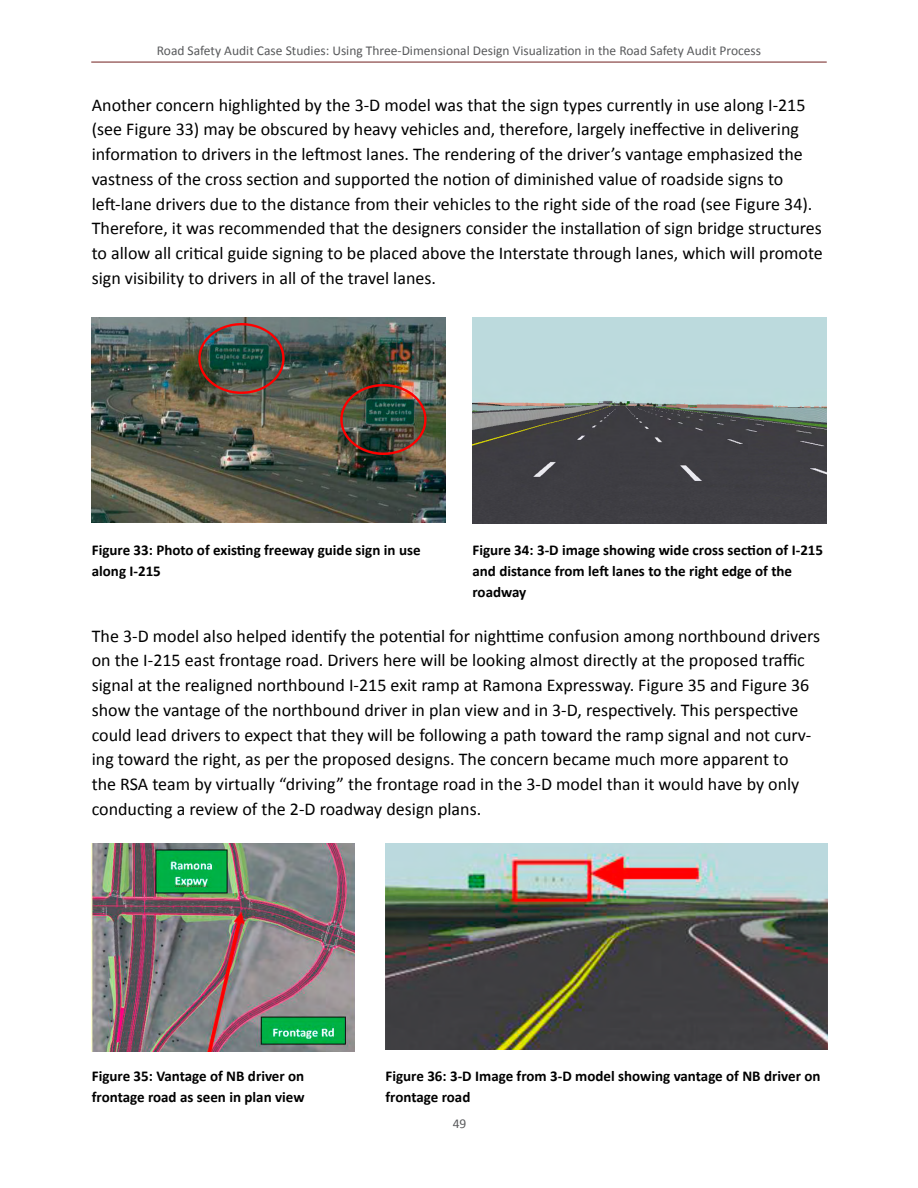
<style>
.page{position:relative;width:918px;height:1188px;background:#fff}
.page>*{position:absolute;margin:0;border:0;box-sizing:border-box;transform-origin:0 0}
.t1{font:18px/24.8px "Calibri";color:#000}
.t2{font:700 15px/21px "Calibri";color:#000}
.t3{font:13.5px "Calibri";color:#58595b}
</style>
<div class="page">
<hr style="left:91px;top:62px;width:736px;height:1px;background:#711f1e">
<img style="left:92px;top:317px;width:354px;height:206px">
<img style="left:472px;top:317px;width:354px;height:206px">
<img style="left:92px;top:843px;width:263px;height:208px">
<img style="left:386px;top:843px;width:441px;height:206px">
<p class="t3" style="left:157px;top:42px;width:606px">Road Safety Audit Case Studies: Using Three-Dimensional Design Visualization in the Road Safety Audit Process</p>
<p class="t1" style="left:92px;top:92px;width:733px">Another concern highlighted by the 3-D model was that the sign types currently in use along I-215 (see Figure 33) may be obscured by heavy vehicles and, therefore, largely ineffective in delivering information to drivers in the leftmost lanes. The rendering of the driver’s vantage emphasized the vastness of the cross section and supported the notion of diminished value of roadside signs to left-lane drivers due to the distance from their vehicles to the right side of the road (see Figure 34).<br>Therefore, it was recommended that the designers consider the installation of sign bridge structures to allow all critical guide signing to be placed above the Interstate through lanes, which will promote sign visibility to drivers in all of the travel lanes.</p>
<p class="t2" style="left:92px;top:539px;width:330px">Figure 33: Photo of existing freeway guide sign in use along I-215</p>
<p class="t2" style="left:472px;top:539px;width:352px">Figure 34: 3-D image showing wide cross section of I-215 and distance from left lanes to the right edge of the roadway</p>
<p class="t1" style="left:92px;top:623px;width:730px">The 3-D model also helped identify the potential for nighttime confusion among northbound drivers on the I-215 east frontage road. Drivers here will be looking almost directly at the proposed traffic signal at the realigned northbound I-215 exit ramp at Ramona Expressway. Figure 35 and Figure 36 show the vantage of the northbound driver in plan view and in 3-D, respectively. This perspective could lead drivers to expect that they will be following a path toward the ramp signal and not curv&shy;ing toward the right, as per the proposed designs. The concern became much more apparent to<br>the RSA team by virtually “driving” the frontage road in the 3-D model than it would have by only conducting a review of the 2-D roadway design plans.</p>
<p class="t2" style="left:92px;top:1065px;width:214px">Figure 35: Vantage of NB driver on frontage road as seen in plan view</p>
<p class="t2" style="left:386px;top:1065px;width:436px">Figure 36: 3-D Image from 3-D model showing vantage of NB driver on frontage road</p>
<p class="t3" style="left:453px;top:1115px;width:15px">49</p>
</div>
